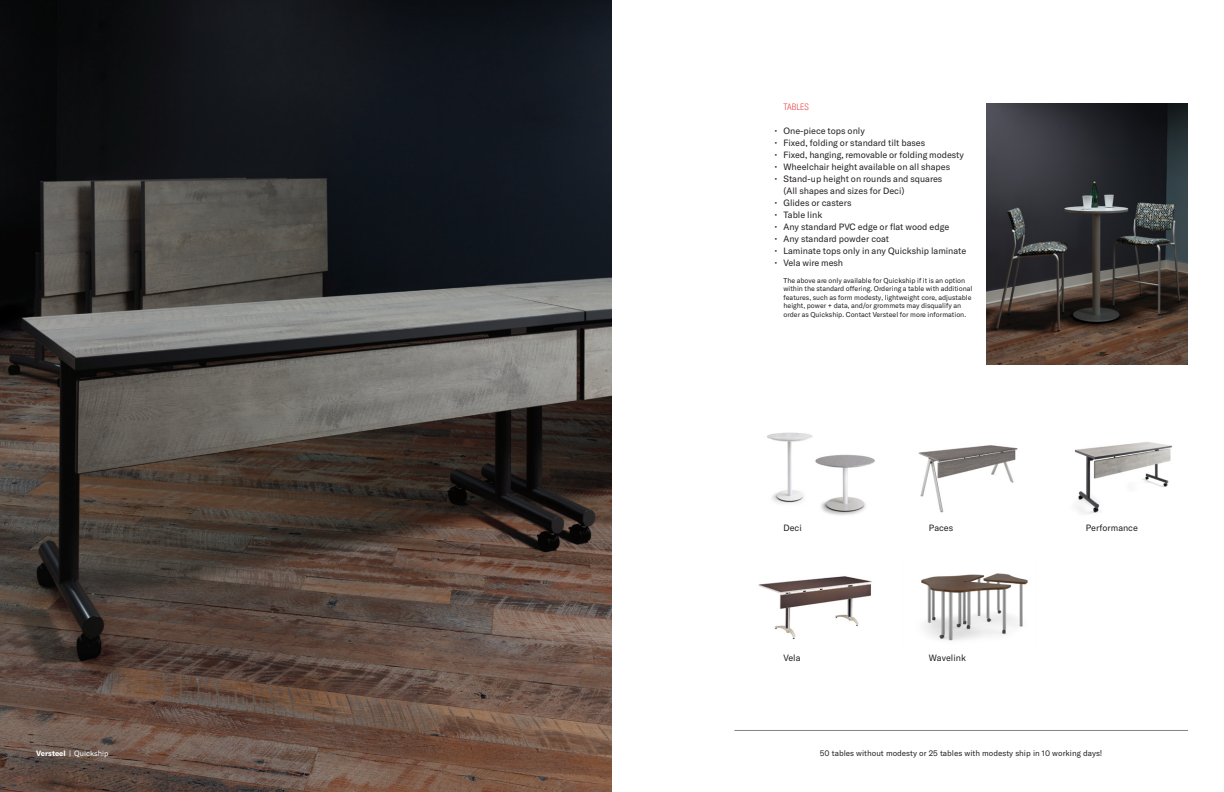
<style>
.page{position:relative;width:1224px;height:792px;background:#fff}
.page>*{position:absolute;margin:0;border:0;box-sizing:border-box;transform-origin:0 0}
.t1{font:9px/12px "GT Americav 1";color:#231f20}
.t2{font:100 condensed 9px "GT Americav 1";color:#e41f25}
.t3{font:8px "GT Americav 1";color:#231f20}
.t4{font:7.5px "GT Americav 1";color:#fff}
.t5{font:7px/8.4px "GT Americav 1";color:#231f20}
.s1{font-weight:700}
</style>
<div class="page">
<hr style="left:734px;top:730px;width:454px;height:1px;background:#808285">
<img style="left:0;top:0;width:612px;height:792px">
<img style="left:986px;top:104px;width:202px;height:261px">
<img style="left:767px;top:432px;width:108px;height:83px">
<img style="left:918px;top:445px;width:100px;height:68px">
<img style="left:1074px;top:442px;width:98px;height:72px">
<img style="left:921px;top:573px;width:107px;height:68px">
<img style="left:758px;top:576px;width:114px;height:63px">
<p class="t4" style="left:36px;top:750px;width:74px"><span class="s1">Versteel</span> | Quickship</p>
<p class="t2" style="left:784px;top:104px;width:27px">TABLES</p>
<p class="t1" style="left:774px;top:126px;width:92px">• One-piece tops only</p>
<p class="t1" style="left:774px;top:138px;width:152px">• Fixed, folding or standard tilt bases</p>
<p class="t1" style="left:774px;top:150px;width:191px">• Fixed, hanging, removable or folding modesty</p>
<p class="t1" style="left:774px;top:162px;width:177px">• Wheelchair height available on all shapes</p>
<p class="t1" style="left:784px;top:174px;width:160px;text-indent:-9px">• Stand-up height on rounds and squares (All shapes and sizes for Deci)</p>
<p class="t1" style="left:774px;top:198px;width:79px">• Glides or casters</p>
<p class="t1" style="left:774px;top:210px;width:49px">• Table link</p>
<p class="t1" style="left:774px;top:222px;width:176px">• Any standard PVC edge or flat wood edge</p>
<p class="t1" style="left:774px;top:234px;width:116px">• Any standard powder coat</p>
<p class="t1" style="left:774px;top:246px;width:193px">• Laminate tops only in any Quickship laminate</p>
<p class="t1" style="left:774px;top:258px;width:70px">• Vela wire mesh</p>
<p class="t5" style="left:784px;top:277px;width:190px">The above are only available for Quickship if it is an option within the standard offering. Ordering a table with additional features, such as form modesty, lightweight core, adjustable height, power + data, and/or grommets may disqualify an order as Quickship. Contact Versteel for more information.</p>
<p class="t1" style="left:784px;top:523px;width:20px">Deci</p>
<p class="t1" style="left:784px;top:652px;width:19px">Vela</p>
<p class="t1" style="left:929px;top:523px;width:26px">Paces</p>
<p class="t1" style="left:929px;top:652px;width:39px">Wavelink</p>
<p class="t1" style="left:1086px;top:523px;width:54px">Performance</p>
<p class="t3" style="left:820px;top:750px;width:284px">50 tables without modesty or 25 tables with modesty ship in 10 working days!</p>
</div>
